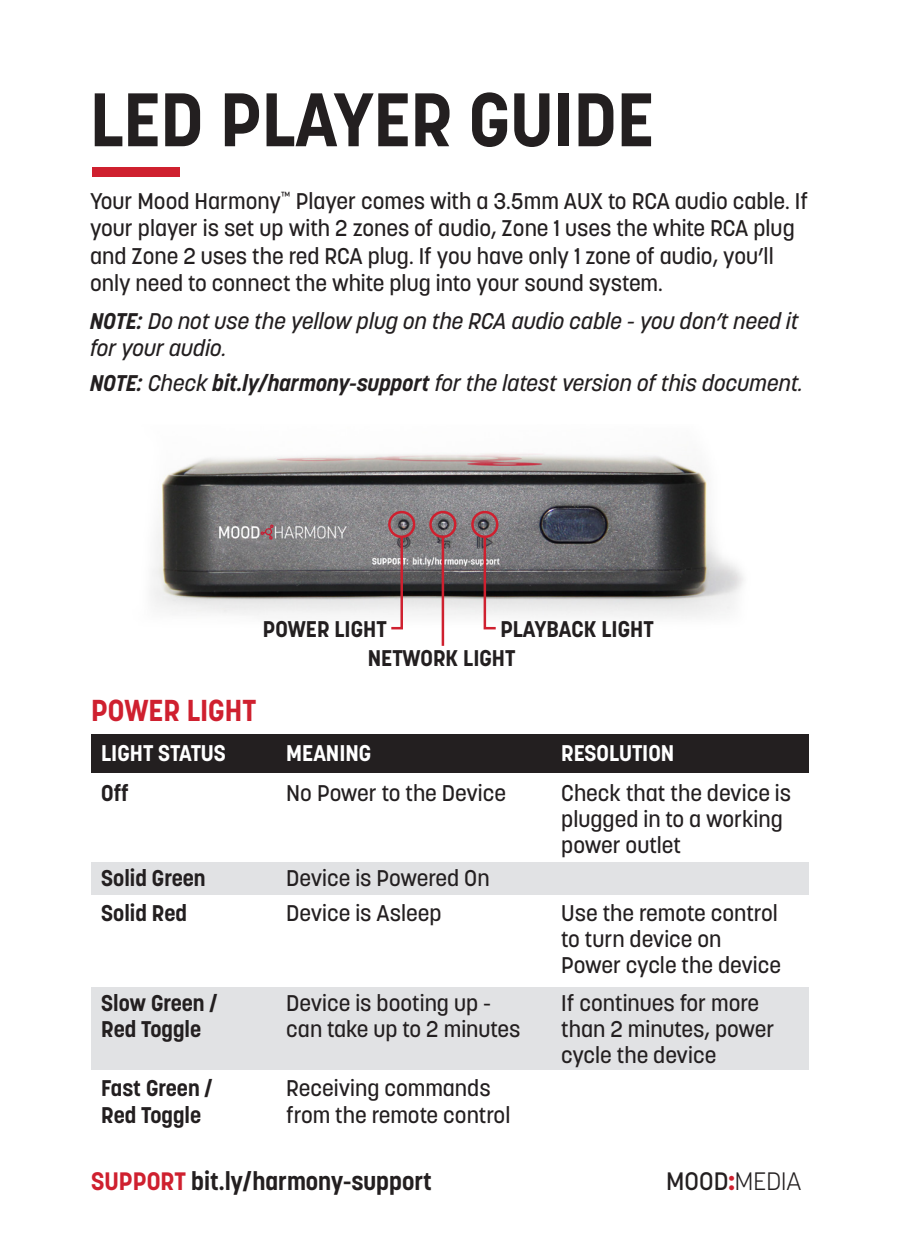
<style>
.page{position:relative;width:900px;height:1260px;background:#fff}
.page>*{position:absolute;margin:0;border:0;box-sizing:border-box;transform-origin:0 0}
.t1{font:700 75px "Korolev";color:#231f20}
.t2{font:700 30px "Korolev";color:#cf202f}
.t3{font:700 25px "Korolev";color:#231f20}
.t4{font:300 25px "Korolev";color:#231f20}
.t5{font:500 22.5px/26.2px "Korolev";color:#231f20}
.t6{font:italic 500 22.5px/27.5px "Korolev";color:#231f20}
.t7{font:700 22.5px "Korolev";color:#231f20}
.t8{font:700 22.5px "Korolev";color:#fff}
.s1{font-weight:700}
.s2{color:#cf202f}
.s3{font-weight:500}
.s4{font-weight:800;color:#cf202f}
</style>
<div class="page">
<div style="left:91px;top:734px;width:718px;height:39px;background:#231f20"></div>
<div style="left:91px;top:863px;width:718px;height:32px;background:#e1e2e4"></div>
<div style="left:91px;top:987px;width:718px;height:83px;background:#e1e2e4"></div>
<div style="left:92px;top:167px;width:88px;height:9px;background:#cf202f"></div>
<img style="left:151px;top:453px;width:593px;height:190px">
<hr style="left:442px;top:538px;width:2px;height:108px;background:#cf202f">
<svg style="left:389px;top:535px;width:15px;height:96px"></svg>
<svg style="left:482px;top:535px;width:16px;height:96px;background:#9d7f82"></svg>
<div style="left:429px;top:511px;width:28px;height:27px;border:2px solid #cf202f;border-radius:50%"></div>
<div style="left:388px;top:511px;width:27px;height:27px;border:2px solid #cf202f;border-radius:50%"></div>
<div style="left:471px;top:511px;width:27px;height:27px;border:2px solid #cf202f;border-radius:50%"></div>
<p class="t1" style="left:90px;top:73px;width:566px">LED PLAYER GUIDE</p>
<p class="t5" style="left:90px;top:187px;width:720px;line-height:27.5px">Your Mood Harmony<sup>™</sup> Player comes with a 3.5mm AUX to RCA audio cable. If your player is set up with 2 zones of audio, Zone 1 uses the white RCA plug and Zone 2 uses the red RCA plug. If you have only 1 zone of audio, you’ll only need to connect the white plug into your sound system.</p>
<p class="t6" style="left:90px;top:307px;width:710px"><span class="s1">NOTE:</span> Do not use the yellow plug on the RCA audio cable - you don’t need it for your audio.</p>
<p class="t6" style="left:90px;top:370px;width:715px"><span class="s1">NOTE:</span> Check <span class="s1">bit.ly/harmony-support</span> for the latest version of this document.</p>
<p class="t7" style="left:263px;top:615px;width:125px">POWER LIGHT</p>
<p class="t7" style="left:500px;top:615px;width:155px">PLAYBACK LIGHT</p>
<p class="t7" style="left:368px;top:644px;width:149px">NETWORK LIGHT</p>
<p class="t2" style="left:91px;top:691px;width:166px">POWER LIGHT</p>
<p class="t8" style="left:101px;top:739px;width:126px">LIGHT STATUS</p>
<p class="t8" style="left:286px;top:739px;width:87px">MEANING</p>
<p class="t8" style="left:561px;top:739px;width:115px">RESOLUTION</p>
<p class="t7" style="left:101px;top:779px;width:29px">Off</p>
<p class="t5" style="left:286px;top:780px;width:221px">No Power to the Device</p>
<p class="t5" style="left:561px;top:780px;width:231px">Check that the device is plugged in to a working power outlet</p>
<p class="t7" style="left:101px;top:864px;width:106px">Solid Green</p>
<p class="t5" style="left:286px;top:865px;width:205px">Device is Powered On</p>
<p class="t7" style="left:101px;top:899px;width:87px">Solid Red</p>
<p class="t5" style="left:286px;top:900px;width:157px">Device is Asleep</p>
<p class="t5" style="left:561px;top:900px;width:218px">Use the remote control to turn device on</p>
<p class="t5" style="left:561px;top:952px;width:221px">Power cycle the device</p>
<p class="t7" style="left:101px;top:989px;width:119px">Slow Green /</p>
<p class="t5" style="left:286px;top:990px;width:206px">Device is booting up -</p>
<p class="t5" style="left:561px;top:990px;width:199px">If continues for more</p>
<p class="t7" style="left:101px;top:1015px;width:101px">Red Toggle</p>
<p class="t5" style="left:286px;top:1016px;width:236px">can take up to 2 minutes</p>
<p class="t5" style="left:561px;top:1016px;width:215px">than 2 minutes, power</p>
<p class="t5" style="left:561px;top:1042px;width:157px">cycle the device</p>
<p class="t7" style="left:101px;top:1074px;width:114px">Fast Green /</p>
<p class="t5" style="left:286px;top:1075px;width:206px">Receiving commands</p>
<p class="t7" style="left:101px;top:1101px;width:101px">Red Toggle</p>
<p class="t5" style="left:286px;top:1102px;width:226px">from the remote control</p>
<p class="t3" style="left:91px;top:1166px;width:342px"><span class="s2">SUPPORT</span> bit.ly/harmony-support</p>
<p class="t4" style="left:666px;top:1166px;width:137px"><span class="s3">MOOD</span><span class="s4">:</span>MEDIA</p>
</div>
